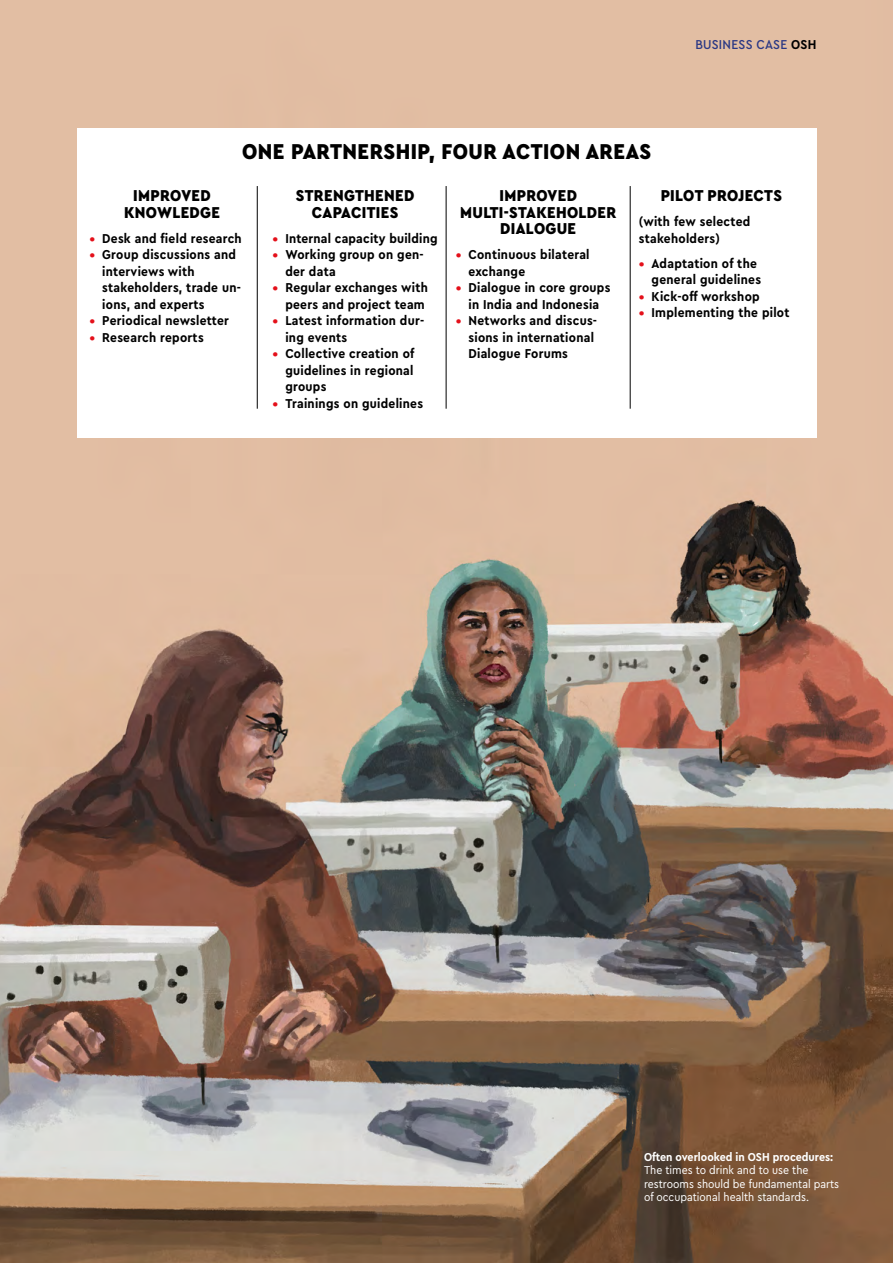
<style>
.page{position:relative;width:893px;height:1263px;background:#fff}
.page>*{position:absolute;margin:0;border:0;box-sizing:border-box;transform-origin:0 0}
.Headline_H4___Zwisch{font:900 22.5px "Cera Compact Pro";letter-spacing:.02em;color:#000}
.Headline_H4___Zwisch-2{font:900 16.5px/16.5px "Cera Compact Pro";letter-spacing:.02em;color:#000;text-align:center}
.Kasten_Aufzählung{font:700 13.5px/16.5px "Cera Compact Pro";letter-spacing:.02em;color:#000}
.Marke_oben_re{font:500 13.5px "Cera Compact Pro";letter-spacing:.02em;color:#2b3884}
.BU{font:12px/13.5px "Cera Compact Pro";color:#fff}
.s1{font-weight:700;color:#000}
.s2{color:#e4101a}
.s3{font-weight:700}
</style>
<div class="page">
<img style="left:0;top:0;width:893px;height:1263px">
<div style="left:77px;top:128px;width:740px;height:310px;background:#fff"></div>
<hr style="left:257px;top:186px;width:1px;height:223px;background:#000">
<hr style="left:446px;top:186px;width:1px;height:223px;background:#000">
<hr style="left:630px;top:186px;width:1px;height:223px;background:#000">
<p class="Headline_H4___Zwisch" style="left:242px;top:137px;width:411px">ONE PARTNERSHIP, FOUR ACTION AREAS</p>
<p class="Marke_oben_re" style="left:695px;top:36px;width:123px">BUSINESS CASE <span class="s1">OSH</span></p>
<p class="Headline_H4___Zwisch-2" style="left:124px;top:187px;width:97px">IMPROVED<br>KNOWLEDGE</p>
<p class="Kasten_Aufzählung" style="left:90px;top:230px;width:154px"><span class="s2">•</span> Desk and field research</p>
<p class="Kasten_Aufzählung" style="left:102px;top:246px;width:140px;text-indent:-13px"><span class="s2">•</span> Group discussions and interviews with stakeholders, trade un&shy;ions, and experts</p>
<p class="Kasten_Aufzählung" style="left:90px;top:312px;width:141px"><span class="s2">•</span> Periodical newsletter</p>
<p class="Kasten_Aufzählung" style="left:90px;top:329px;width:116px"><span class="s2">•</span> Research reports</p>
<p class="Headline_H4___Zwisch-2" style="left:296px;top:187px;width:120px">STRENGTHENED<br>CAPACITIES</p>
<p class="Kasten_Aufzählung" style="left:273px;top:230px;width:166px"><span class="s2">•</span> Internal capacity building</p>
<p class="Kasten_Aufzählung" style="left:285px;top:246px;width:140px;text-indent:-13px"><span class="s2">•</span> Working group on gen&shy;der data</p>
<p class="Kasten_Aufzählung" style="left:273px;top:279px;width:157px;text-align:right"><span class="s2">•</span> Regular exchanges with peers and project team</p>
<p class="Kasten_Aufzählung" style="left:285px;top:312px;width:140px;text-indent:-13px"><span class="s2">•</span> Latest information dur&shy;ing events</p>
<p class="Kasten_Aufzählung" style="left:285px;top:345px;width:131px;text-align:justify;text-indent:-13px"><span class="s2">•</span> Collective creation of guidelines in regional groups</p>
<p class="Kasten_Aufzählung" style="left:273px;top:395px;width:152px"><span class="s2">•</span> Trainings on guidelines</p>
<p class="Headline_H4___Zwisch-2" style="left:460px;top:187px;width:158px">IMPROVED<br>MULTI-STAKEHOLDER<br>DIALOGUE</p>
<p class="Kasten_Aufzählung" style="left:468px;top:246px;width:123px;text-indent:-13px"><span class="s2">•</span> Continuous bilateral exchange</p>
<p class="Kasten_Aufzählung" style="left:456px;top:279px;width:156px;text-align:center"><span class="s2">•</span> Dialogue in core groups in India and Indonesia</p>
<p class="Kasten_Aufzählung" style="left:468px;top:312px;width:130px;text-indent:-13px"><span class="s2">•</span> Networks and discus&shy;sions in international<br>Dialogue Forums</p>
<p class="Headline_H4___Zwisch-2" style="left:661px;top:187px;width:123px">PILOT PROJECTS</p>
<p class="Kasten_Aufzählung" style="left:639px;top:213px;width:113px">(with few selected stakeholders)</p>
<p class="Kasten_Aufzählung" style="left:652px;top:255px;width:111px;text-indent:-13px"><span class="s2">•</span> Adaptation of the general guidelines</p>
<p class="Kasten_Aufzählung" style="left:639px;top:288px;width:122px"><span class="s2">•</span> Kick-off workshop</p>
<p class="Kasten_Aufzählung" style="left:639px;top:304px;width:152px"><span class="s2">•</span> Implementing the pilot</p>
<p class="BU" style="left:644px;top:1149px;width:197px"><span class="s3">Often overlooked in OSH procedures:<br></span>The times to drink and to use the restrooms should be fundamental parts of occupational health standards.</p>
</div>
